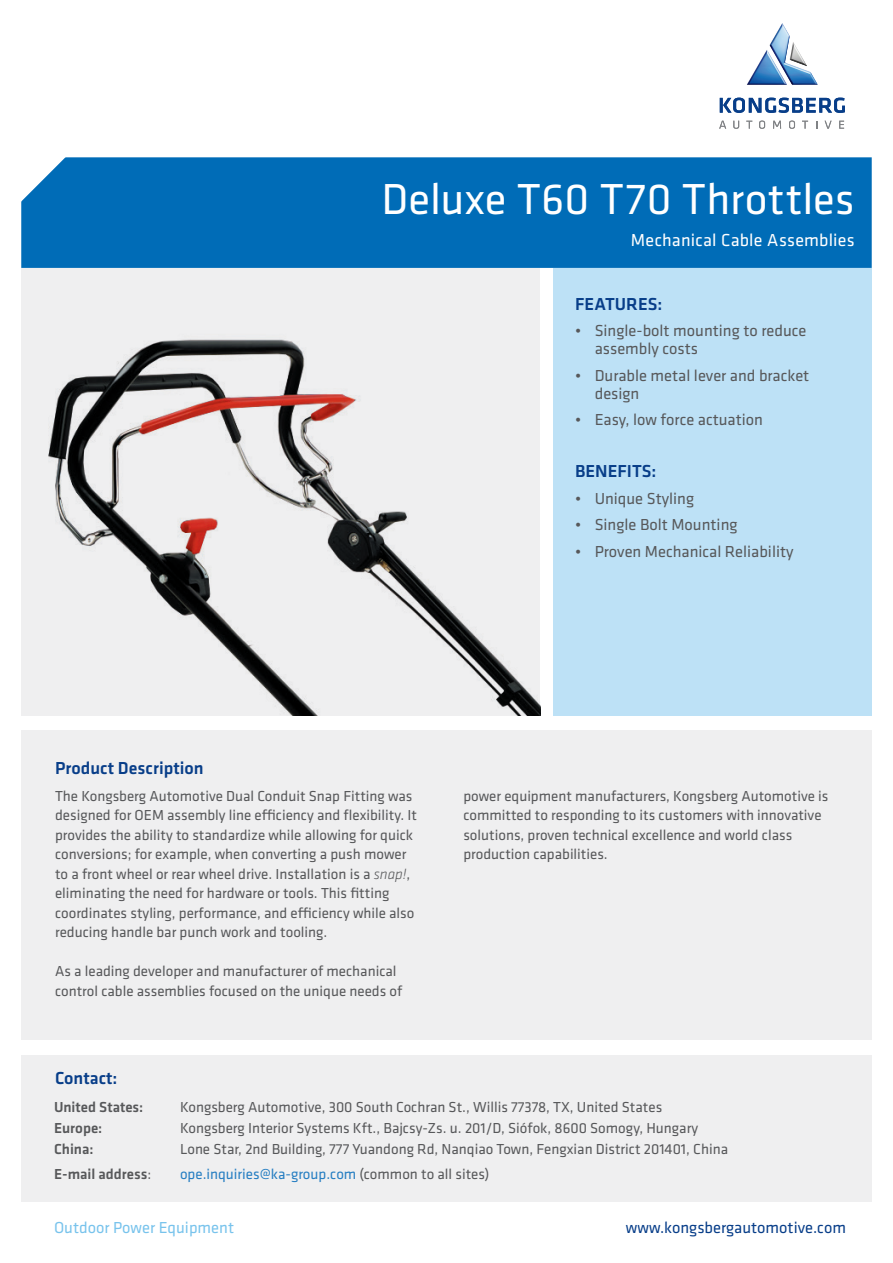
<style>
.page{position:relative;width:893px;height:1263px;background:#fff}
.page>*{position:absolute;margin:0;border:0;box-sizing:border-box;transform-origin:0 0}
.t1{font:45px "Klavika";letter-spacing:.01em;color:#fff}
.t2{font:500 18px "Klavika";color:#083e89}
.t3{font:18px "Klavika";letter-spacing:.01em;color:#fff}
.t4{font:16.5px/18px "Klavika";color:#57585a}
.t5{font:16.5px "Klavika";color:#083e89}
.t6{font:16.5px "Klavika";color:#78c3ec}
.t7{font:15px/19.5px "Klavika";color:#57585a}
.t8{font:15px "Klavika";color:#267ec2}
.t9{font:500 15px "Klavika";color:#57585a}
.s1{font-family:"Klavika Basic";font-weight:300;font-style:italic}
.s2{font-weight:400}
.s3{color:#57585a}
</style>
<div class="page">
<div style="left:21px;top:157px;width:851px;height:111px;background:#006cb7"></div>
<img style="left:747px;top:23px;width:71px;height:62px">
<div style="left:21px;top:730px;width:851px;height:310px;background:#efeff0"></div>
<div style="left:21px;top:268px;width:519px;height:448px;background:#efeff0"></div>
<div style="left:553px;top:268px;width:319px;height:448px;background:#bde1f6"></div>
<svg style="left:21px;top:157px;width:87px;height:60px"></svg>
<svg style="left:719px;top:121px;width:7px;height:8px"></svg>
<svg style="left:733px;top:121px;width:6px;height:8px"></svg>
<svg style="left:746px;top:121px;width:6px;height:8px"></svg>
<svg style="left:759px;top:121px;width:6px;height:8px"></svg>
<svg style="left:773px;top:121px;width:8px;height:8px"></svg>
<svg style="left:789px;top:121px;width:6px;height:8px"></svg>
<svg style="left:802px;top:121px;width:6px;height:8px"></svg>
<svg style="left:825px;top:121px;width:6px;height:8px"></svg>
<svg style="left:839px;top:121px;width:5px;height:8px"></svg>
<svg style="left:720px;top:98px;width:125px;height:15px"></svg>
<div style="left:21px;top:1056px;width:851px;height:146px;background:#efeff0"></div>
<img style="left:48px;top:339px;width:492px;height:377px">
<p class="t1" style="left:381px;top:169px;width:475px">Deluxe T60 T70 Throttles</p>
<p class="t3" style="left:631px;top:228px;width:225px">Mechanical Cable Assemblies</p>
<p class="t2" style="left:575px;top:291px;width:89px">FEATURES:</p>
<p class="t4" style="left:595px;top:321px;width:213px;text-indent:-20px">• Single-bolt mounting to reduce assembly costs</p>
<p class="t4" style="left:595px;top:366px;width:216px;text-indent:-20px">• Durable metal lever and bracket design</p>
<p class="t4" style="left:575px;top:410px;width:189px">• Easy, low force actuation</p>
<p class="t2" style="left:575px;top:459px;width:83px">BENEFITS:</p>
<p class="t4" style="left:575px;top:489px;width:120px">• Unique Styling</p>
<p class="t4" style="left:575px;top:515px;width:164px">• Single Bolt Mounting</p>
<p class="t4" style="left:575px;top:542px;width:220px">• Proven Mechanical Reliability</p>
<p class="t2" style="left:55px;top:756px;width:150px">Product Description</p>
<p class="t7" style="left:55px;top:785px;width:363px">The Kongsberg Automotive Dual Conduit Snap Fitting was designed for OEM assembly line efficiency and flexibility. It provides the ability to standardize while allowing for quick conversions; for example, when converting a push mower to a front wheel or rear wheel drive. Installation is a <span class="s1">snap!</span>, eliminating the need for hardware or tools. This fitting coordinates styling, performance, and efficiency while also reducing handle bar punch work and tooling.</p>
<p class="t7" style="left:55px;top:961px;width:349px">As a leading developer and manufacturer of mechanical control cable assemblies focused on the unique needs of</p>
<p class="t2" style="left:55px;top:1065px;width:64px">Contact:</p>
<p class="t7" style="left:463px;top:785px;width:367px">power equipment manufacturers, Kongsberg Automotive is committed to responding to its customers with innovative solutions, proven technical excellence and world class production capabilities.</p>
<p class="t9" style="left:54px;top:1096px;width:91px">United States:</p>
<p class="t7" style="left:180px;top:1096px;width:484px">Kongsberg Automotive, 300 South Cochran St., Willis 77378, TX, United States</p>
<p class="t9" style="left:54px;top:1117px;width:50px">Europe:</p>
<p class="t7" style="left:180px;top:1117px;width:520px">Kongsberg Interior Systems Kft., Bajcsy-Zs. u. 201/D, Siófok, 8600 Somogy, Hungary</p>
<p class="t9" style="left:54px;top:1138px;width:41px">China:</p>
<p class="t7" style="left:180px;top:1138px;width:550px">Lone Star, 2nd Building, 777 Yuandong Rd, Nanqiao Town, Fengxian District 201401, China</p>
<p class="t9" style="left:54px;top:1164px;width:99px">E-mail address<span class="s2">:</span></p>
<p class="t8" style="left:180px;top:1164px;width:311px">ope.inquiries@ka-group.com <span class="s3">(common to all sites)</span></p>
<p class="t6" style="left:54px;top:1216px;width:182px">Outdoor Power Equipment</p>
<p class="t5" style="left:626px;top:1216px;width:222px">www.kongsbergautomotive.com</p>
</div>
